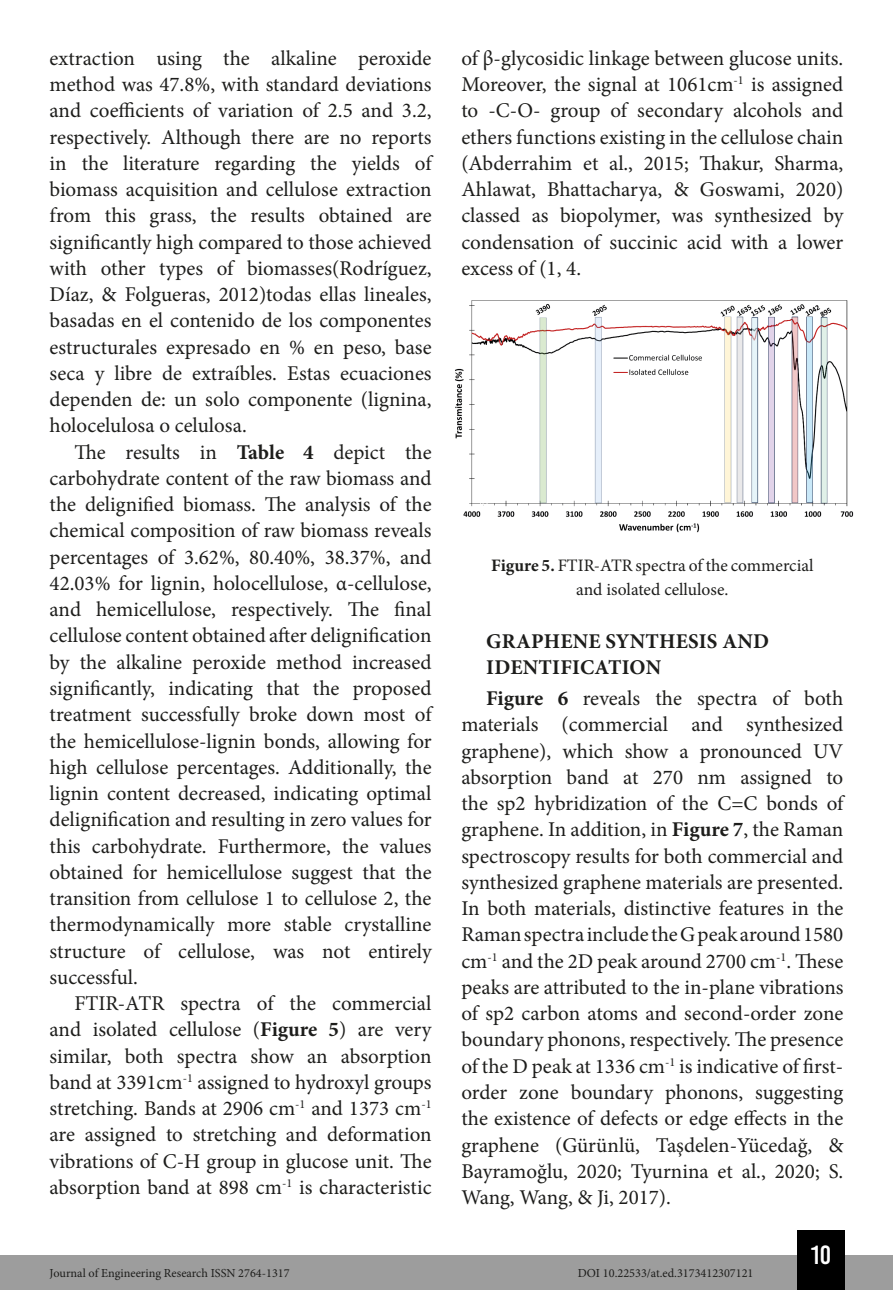
<style>
.page{position:relative;width:893px;height:1290px;background:#fff}
.page>*{position:absolute;margin:0;border:0;box-sizing:border-box;transform-origin:0 0}
.t1{font:26.25px "Bebas Kai";color:#fff}
.t2{font:21px/26.2px "Minion Pro";color:#1d1d1b;text-align:justify}
.t3{font:700 21px/26.2px "Minion Pro";letter-spacing:.01em;color:#1d1d1b}
.t4{font:17.5px/24.5px "Minion Pro";color:#1d1d1b;text-align:center}
.t5{font:12.25px "Minion Pro";color:#1d1d1b}
.s1{font-weight:700}
</style>
<div class="page">
<div style="left:0;top:1255px;width:893px;height:35px;background:#9d9d9d"></div>
<div style="left:797px;top:1230px;width:48px;height:60px;background:#000"></div>
<img style="left:455px;top:300px;width:399px;height:233px">
<p class="t2" style="left:50px;top:45px;width:384px">extraction using the alkaline peroxide method was 47.8%, with standard deviations and coefficients of variation of 2.5 and 3.2, respectively. Although there are no reports in the literature regarding the yields of biomass acquisition and cellulose extraction from this grass, the results obtained are significantly high compared to those achieved with other types of biomasses(Rodríguez, Díaz, &amp; Folgueras, 2012)todas ellas lineales, basadas en el contenido de los componentes estructurales expresado en % en peso, base seca y libre de extraíbles. Estas ecuaciones dependen de: un solo componente (lignina, holocelulosa o celulosa.</p>
<p class="t2" style="left:50px;top:439px;width:384px;text-indent:25px">The results in <span class="s1">Table 4</span> depict the carbohydrate content of the raw biomass and the delignified biomass. The analysis of the chemical composition of raw biomass reveals percentages of 3.62%, 80.40%, 38.37%, and 42.03% for lignin, holocellulose, α-cellulose, and hemicellulose, respectively. The final cellulose content obtained after delignification by the alkaline peroxide method increased significantly, indicating that the proposed treatment successfully broke down most of the hemicellulose-lignin bonds, allowing for high cellulose percentages. Additionally, the lignin content decreased, indicating optimal delignification and resulting in zero values for this carbohydrate. Furthermore, the values obtained for hemicellulose suggest that the transition from cellulose 1 to cellulose 2, the thermodynamically more stable crystalline structure of cellulose, was not entirely successful.</p>
<p class="t2" style="left:50px;top:990px;width:384px;text-indent:25px">FTIR-ATR spectra of the commercial and isolated cellulose (<span class="s1">Figure 5</span>) are very similar, both spectra show an absorption band at 3391cm<sup>-1</sup> assigned to hydroxyl groups stretching. Bands at 2906 cm<sup>-1</sup> and 1373 cm<sup>-1 </sup>are assigned to stretching and deformation vibrations of C-H group in glucose unit. The absorption band at 898 cm<sup>-1</sup> is characteristic</p>
<p class="t2" style="left:461px;top:45px;width:384px">of β-glycosidic linkage between glucose units.<br>Moreover, the signal at 1061cm<sup>-1</sup> is assigned to -C-O- group of secondary alcohols and ethers functions existing in the cellulose chain (Abderrahim et al., 2015; Thakur, Sharma, Ahlawat, Bhattacharya, &amp; Goswami, 2020) classed as biopolymer, was synthesized by condensation of succinic acid with a lower excess of (1, 4.</p>
<p class="t4" style="left:491px;top:553px;width:324px"><span class="s1">Figure 5.</span> FTIR-ATR spectra of the commercial and isolated cellulose.</p>
<p class="t3" style="left:486px;top:627px;width:284px">GRAPHENE SYNTHESIS AND<br>IDENTIFICATION</p>
<p class="t2" style="left:461px;top:685px;width:384px;text-indent:25px"><span class="s1">Figure 6</span> reveals the spectra of both materials (commercial and synthesized graphene), which show a pronounced UV absorption band at 270 nm assigned to the sp2 hybridization of the C=C bonds of graphene. In addition, in <span class="s1">Figure 7</span>, the Raman spectroscopy results for both commercial and synthesized graphene materials are presented.<br>In both materials, distinctive features in the Raman spectra include the G peak around 1580 cm<sup>-1</sup> and the 2D peak around 2700 cm<sup>-1</sup>. These peaks are attributed to the in-plane vibrations of sp2 carbon atoms and second-order zone boundary phonons, respectively. The presence of the D peak at 1336 cm<sup>-1</sup> is indicative of first&shy;order zone boundary phonons, suggesting the existence of defects or edge effects in the graphene (Gürünlü, Taşdelen-Yücedağ, &amp; Bayramoğlu, 2020; Tyurnina et al., 2020; S.<br>Wang, Wang, &amp; Ji, 2017).</p>
<p class="t1" style="left:811px;top:1241px;width:22px">10</p>
<p class="t5" style="left:50px;top:1265px;width:242px">Journal of Engineering Research ISSN 2764-1317</p>
<p class="t5" style="left:578px;top:1265px;width:177px">DOI 10.22533/at.ed.3173412307121</p>
</div>
